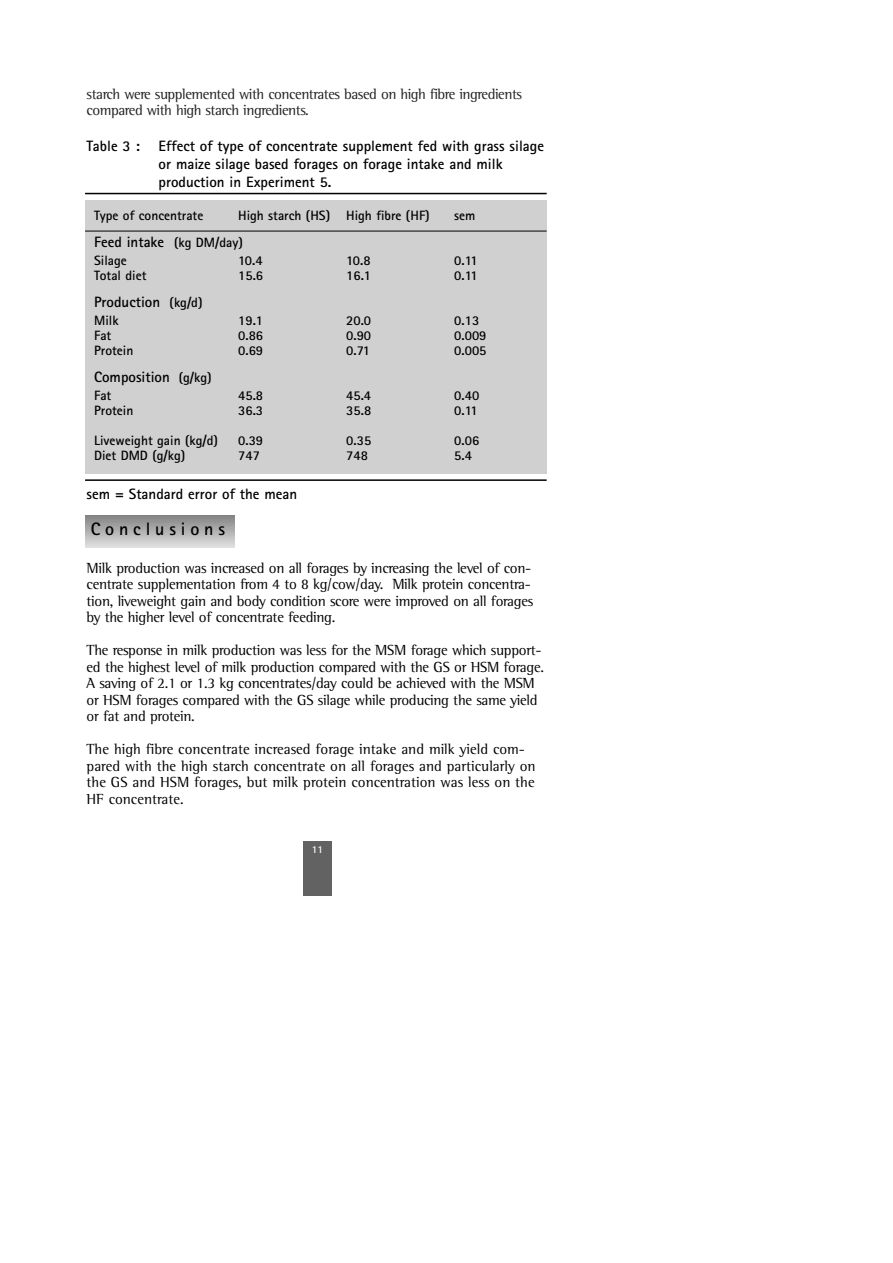
<style>
.page{position:relative;width:893px;height:1263px;background:#fff}
.page>*{position:absolute;margin:0;border:0;box-sizing:border-box;transform-origin:0 0}
.t1{font:700 18px "Rotis Sans Serif";letter-spacing:.27em;color:#000}
.t2{font:15px/16.5px "Rotis Semi Serif";letter-spacing:-.02em;color:#000}
.t3{font:700 15px/18px "Rotis Sans Serif";color:#000}
.t4{font:15px/16.5px "Rotis Semi Serif";color:#000}
.t5{font:15px/16.5px "Rotis Semi Serif";letter-spacing:-.03em;color:#231f20}
.t6{font:700 13.5px "Rotis Sans Serif";color:#000}
.t7{font:700 10.5px "Rotis Sans Serif";color:#fff}
.s1{font-size:13.5px}
</style>
<div class="page">
<div style="left:303px;top:842px;width:29px;height:54px;background:#626262"></div>
<div style="left:85px;top:200px;width:461px;height:274px;background:#d0d0d0"></div>
<hr style="left:85px;top:479px;width:461px;height:2px;background:#000">
<hr style="left:85px;top:193px;width:461px;height:1px;background:#000">
<hr style="left:85px;top:231px;width:461px;height:1px;background:#000">
<hr style="left:85px;top:516px;width:149px;height:1px;background:#6a6a6a">
<hr style="left:85px;top:517px;width:149px;height:1px;background:#6e6e6e">
<hr style="left:85px;top:518px;width:149px;height:1px;background:#727272">
<hr style="left:85px;top:519px;width:149px;height:1px;background:#757575">
<hr style="left:85px;top:520px;width:149px;height:1px;background:#797979">
<hr style="left:85px;top:521px;width:149px;height:1px;background:#7d7d7d">
<hr style="left:85px;top:522px;width:149px;height:1px;background:#818181">
<hr style="left:85px;top:523px;width:149px;height:1px;background:#848484">
<hr style="left:85px;top:524px;width:149px;height:1px;background:#888">
<hr style="left:85px;top:525px;width:149px;height:1px;background:#8c8c8c">
<hr style="left:85px;top:526px;width:149px;height:1px;background:#8f8f8f">
<hr style="left:85px;top:527px;width:149px;height:1px;background:#939393">
<hr style="left:85px;top:528px;width:149px;height:1px;background:#979797">
<hr style="left:85px;top:529px;width:149px;height:1px;background:#9a9a9a">
<hr style="left:85px;top:530px;width:149px;height:1px;background:#9e9e9e">
<hr style="left:85px;top:531px;width:149px;height:1px;background:#a2a2a2">
<hr style="left:85px;top:532px;width:149px;height:1px;background:#a6a6a6">
<hr style="left:85px;top:533px;width:149px;height:1px;background:#a9a9a9">
<hr style="left:85px;top:534px;width:149px;height:1px;background:#adadad">
<hr style="left:85px;top:535px;width:149px;height:1px;background:#b1b1b1">
<hr style="left:85px;top:536px;width:149px;height:1px;background:#b4b4b4">
<hr style="left:85px;top:537px;width:149px;height:1px;background:#b8b8b8">
<hr style="left:85px;top:538px;width:149px;height:1px;background:#bcbcbc">
<hr style="left:85px;top:539px;width:149px;height:1px;background:#bfbfbf">
<hr style="left:85px;top:540px;width:149px;height:1px;background:#c3c3c3">
<hr style="left:85px;top:541px;width:149px;height:1px;background:#c7c7c7">
<hr style="left:85px;top:542px;width:149px;height:1px;background:#cbcbcb">
<hr style="left:85px;top:543px;width:149px;height:1px;background:#cecece">
<hr style="left:85px;top:544px;width:149px;height:1px;background:#d2d2d2">
<hr style="left:85px;top:545px;width:149px;height:1px;background:#d6d6d6">
<hr style="left:85px;top:546px;width:149px;height:1px;background:#d9d9d9">
<hr style="left:85px;top:547px;width:149px;height:1px;background:#dcdcdc">
<p class="t5" style="left:87px;top:87px;width:437px">starch were supplemented with concentrates based on high fibre ingredients compared with high starch ingredients.</p>
<p class="t3" style="left:159px;top:138px;width:387px;text-indent:-72px">Table 3 : Effect of type of concentrate supplement fed with grass silage or maize silage based forages on forage intake and milk production in Experiment 5.</p>
<p class="t6" style="left:94px;top:210px;width:111px">Type of concentrate</p>
<p class="t6" style="left:238px;top:210px;width:193px">High starch (HS) High fibre (HF)</p>
<p class="t6" style="left:454px;top:210px;width:23px">sem</p>
<p class="t3" style="left:94px;top:234px;width:150px">Feed intake <span class="s1">(kg DM/day)</span></p>
<p class="t6" style="left:94px;top:255px;width:34px">Silage</p>
<p class="t6" style="left:238px;top:255px;width:26px">10.4</p>
<p class="t6" style="left:346px;top:255px;width:26px">10.8</p>
<p class="t6" style="left:454px;top:255px;width:25px">0.11</p>
<p class="t6" style="left:94px;top:270px;width:54px">Total diet</p>
<p class="t6" style="left:238px;top:270px;width:26px">15.6</p>
<p class="t6" style="left:346px;top:270px;width:26px">16.1</p>
<p class="t6" style="left:454px;top:270px;width:25px">0.11</p>
<p class="t3" style="left:94px;top:294px;width:110px">Production <span class="s1">(kg/d)</span></p>
<p class="t6" style="left:94px;top:315px;width:26px">Milk</p>
<p class="t6" style="left:238px;top:315px;width:26px">19.1</p>
<p class="t6" style="left:346px;top:315px;width:26px">20.0</p>
<p class="t6" style="left:454px;top:315px;width:26px">0.13</p>
<p class="t6" style="left:94px;top:330px;width:19px">Fat</p>
<p class="t6" style="left:238px;top:330px;width:26px">0.86</p>
<p class="t6" style="left:346px;top:330px;width:26px">0.90</p>
<p class="t6" style="left:454px;top:330px;width:34px">0.009</p>
<p class="t6" style="left:94px;top:345px;width:41px">Protein</p>
<p class="t6" style="left:238px;top:345px;width:26px">0.69</p>
<p class="t6" style="left:346px;top:345px;width:26px">0.71</p>
<p class="t6" style="left:454px;top:345px;width:34px">0.005</p>
<p class="t3" style="left:94px;top:369px;width:119px">Composition <span class="s1">(g/kg)</span></p>
<p class="t6" style="left:94px;top:390px;width:19px">Fat</p>
<p class="t6" style="left:238px;top:390px;width:26px">45.8</p>
<p class="t6" style="left:346px;top:390px;width:26px">45.4</p>
<p class="t6" style="left:454px;top:390px;width:26px">0.40</p>
<p class="t6" style="left:94px;top:405px;width:41px">Protein</p>
<p class="t6" style="left:238px;top:405px;width:26px">36.3</p>
<p class="t6" style="left:346px;top:405px;width:26px">35.8</p>
<p class="t6" style="left:454px;top:405px;width:25px">0.11</p>
<p class="t6" style="left:94px;top:435px;width:125px">Liveweight gain (kg/d)</p>
<p class="t6" style="left:238px;top:435px;width:26px">0.39</p>
<p class="t6" style="left:346px;top:435px;width:26px">0.35</p>
<p class="t6" style="left:454px;top:435px;width:26px">0.06</p>
<p class="t6" style="left:94px;top:450px;width:93px">Diet DMD (g/kg)</p>
<p class="t6" style="left:238px;top:450px;width:23px">747</p>
<p class="t6" style="left:346px;top:450px;width:23px">748</p>
<p class="t6" style="left:454px;top:450px;width:19px">5.4</p>
<p class="t3" style="left:87px;top:486px;width:212px">sem = Standard error of the mean</p>
<p class="t1" style="left:91px;top:522px;width:136px">Conclusions</p>
<p class="t2" style="left:87px;top:561px;width:448px">Milk production was increased on all forages by increasing the level of con&shy;centrate supplementation from 4 to 8 kg/cow/day. Milk protein concentra&shy;tion, liveweight gain and body condition score were improved on all forages by the higher level of concentrate feeding.</p>
<p class="t2" style="left:87px;top:643px;width:459px">The response in milk production was less for the MSM forage which support&shy;ed the highest level of milk production compared with the GS or HSM forage.<br>A saving of 2.1 or 1.3 kg concentrates/day could be achieved with the MSM or HSM forages compared with the GS silage while producing the same yield or fat and protein.</p>
<p class="t4" style="left:87px;top:742px;width:450px">The high fibre concentrate increased forage intake and milk yield com&shy;pared with the high starch concentrate on all forages and particularly on the GS and HSM forages, but milk protein concentration was less on the HF concentrate.</p>
<p class="t7" style="left:312px;top:846px;width:13px">11</p>
</div>
